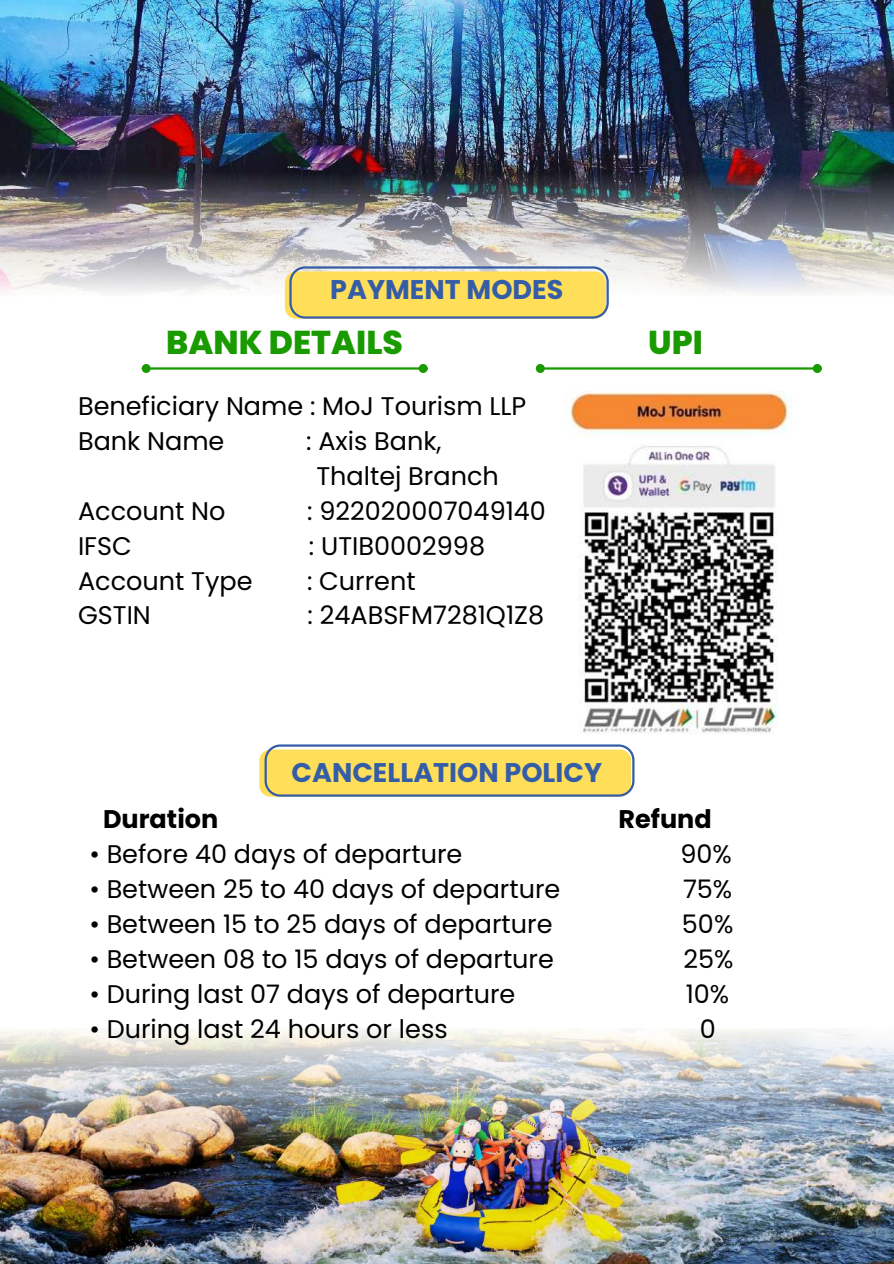
<style>
.page{position:relative;width:894px;height:1264px;background:#fff}
.page>*{position:absolute;margin:0;border:0;box-sizing:border-box;transform-origin:0 0}
.t1{font:800 33px "Poppins";color:#199b00}
.t2{font:700 27px "Poppins";color:#355da7}
.t3{font:25.5px/34.8px "Poppins";color:#000}
.t4{font:700 25.5px "Poppins";color:#000}
</style>
<div class="page">
<img style="left:0;top:0;width:893px;height:154px">
<img style="left:0;top:154px;width:893px;height:143px">
<svg style="left:289px;top:266px;width:319px;height:52px;background:#ecd469"></svg>
<hr style="left:150px;top:367px;width:269px;height:2px;background:#199b00">
<div style="left:143px;top:365px;width:6px;height:7px;background:#199b00;border-radius:50%"></div>
<div style="left:142px;top:364px;width:9px;height:9px;border:2px solid #199b00;border-radius:50%"></div>
<div style="left:419px;top:365px;width:7px;height:7px;background:#199b00;border-radius:50%"></div>
<div style="left:418px;top:364px;width:9px;height:9px;border:2px solid #199b00;border-radius:50%"></div>
<img style="left:569px;top:392px;width:223px;height:342px">
<hr style="left:544px;top:367px;width:269px;height:2px;background:#199b00">
<div style="left:537px;top:365px;width:6px;height:7px;background:#199b00;border-radius:50%"></div>
<div style="left:535px;top:364px;width:9px;height:9px;border:2px solid #199b00;border-radius:50%"></div>
<div style="left:813px;top:365px;width:7px;height:7px;background:#199b00;border-radius:50%"></div>
<div style="left:812px;top:364px;width:9px;height:9px;border:2px solid #199b00;border-radius:50%"></div>
<svg style="left:264px;top:744px;width:370px;height:52px;background:#eed56a"></svg>
<img style="left:0;top:1166px;width:893px;height:97px">
<img style="left:0;top:1030px;width:893px;height:136px">
<p class="t2" style="left:330px;top:271px;width:235px">PAYMENT MODES</p>
<p class="t1" style="left:166px;top:319px;width:238px">BANK DETAILS</p>
<p class="t1" style="left:648px;top:319px;width:56px">UPI</p>
<p class="t3" style="left:78px;top:389px;width:449px">Beneficiary Name : MoJ Tourism LLP<br>Bank Name</p>
<p class="t3" style="left:316px;top:423px;width:184px;text-indent:-10px">: Axis Bank,<br>Thaltej Branch</p>
<p class="t3" style="left:78px;top:493px;width:149px">Account No</p>
<p class="t3" style="left:307px;top:493px;width:240px">: 922020007049140</p>
<p class="t3" style="left:78px;top:528px;width:55px">IFSC</p>
<p class="t3" style="left:309px;top:528px;width:177px">: UTIB0002998</p>
<p class="t3" style="left:78px;top:563px;width:176px">Account Type</p>
<p class="t3" style="left:307px;top:563px;width:110px">: Current</p>
<p class="t3" style="left:78px;top:598px;width:74px">GSTIN</p>
<p class="t3" style="left:307px;top:598px;width:238px">: 24ABSFM7281Q1Z8</p>
<p class="t2" style="left:291px;top:753px;width:312px">CANCELLATION POLICY</p>
<p class="t4" style="left:103px;top:801px;width:117px">Duration</p>
<p class="t4" style="left:618px;top:801px;width:95px">Refund</p>
<p class="t3" style="left:89px;top:837px;width:374px">• Before 40 days of departure</p>
<p class="t3" style="left:680px;top:837px;width:53px">90%</p>
<p class="t3" style="left:89px;top:871px;width:472px">• Between 25 to 40 days of departure</p>
<p class="t3" style="left:682px;top:871px;width:51px">75%</p>
<p class="t3" style="left:89px;top:906px;width:464px">• Between 15 to 25 days of departure</p>
<p class="t3" style="left:681px;top:906px;width:53px">50%</p>
<p class="t3" style="left:89px;top:941px;width:466px">• Between 08 to 15 days of departure</p>
<p class="t3" style="left:683px;top:941px;width:52px">25%</p>
<p class="t3" style="left:89px;top:976px;width:427px">• During last 07 days of departure</p>
<p class="t3" style="left:685px;top:976px;width:45px">10%</p>
<p class="t3" style="left:89px;top:1011px;width:360px">• During last 24 hours or less</p>
<p class="t3" style="left:699px;top:1011px;width:18px">0</p>
</div>
